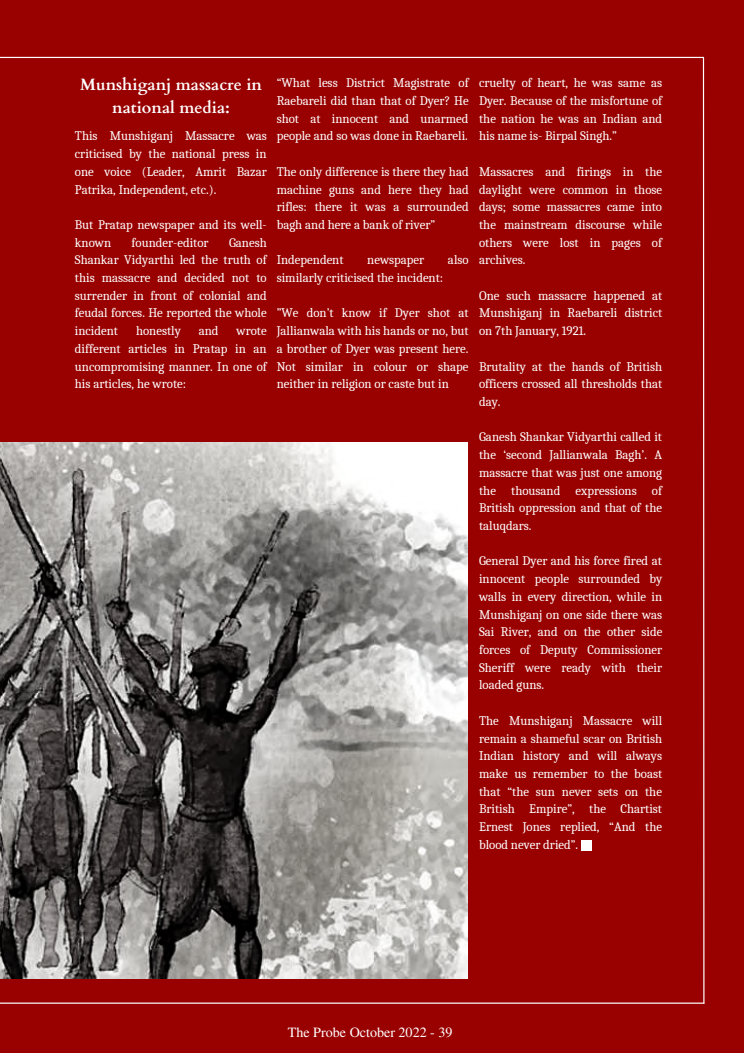
<style>
.page{position:relative;width:744px;height:1053px;background:#fff}
.page>*{position:absolute;margin:0;border:0;box-sizing:border-box;transform-origin:0 0}
.t1{font:700 16.4px/22.8px "Cardo";color:#fff;text-align:center}
.t2{font:14.08px "Te X Gyre Termes";color:#fff}
.t3{font:12.8px/17.7px "Caladea";color:#fff;text-align:justify}
</style>
<div class="page">
<div style="left:0;top:0;width:744px;height:1052px;background:#900"></div>
<hr style="left:0;top:57px;width:703px;height:1px;background:#fff">
<svg style="left:702px;top:56px;width:3px;height:948px"></svg>
<hr style="left:0;top:1002px;width:704px;height:1px;background:#fff">
<img style="left:0;top:442px;width:467px;height:536px">
<div style="left:581px;top:839px;width:11px;height:11px;background:#fefefe"></div>
<p class="t1" style="left:80px;top:74px;width:183px">Munshiganj massacre in national media:</p>
<p class="t3" style="left:75px;top:127px;width:194px">This Munshiganj Massacre was criticised by the national press in one voice (Leader, Amrit Bazar Patrika, Independent, etc.).</p>
<p class="t3" style="left:75px;top:216px;width:193px">But Pratap newspaper and its well&shy;known</p>
<p class="t3" style="left:132px;top:234px;width:79px">founder-editor</p>
<p class="t3" style="left:75px;top:234px;width:193px;text-indent:154px">Ganesh Shankar Vidyarthi led the truth of this massacre and decided not to surrender in front of colonial and feudal forces. He reported the whole incident</p>
<p class="t3" style="left:136px;top:322px;width:46px">honestly</p>
<p class="t3" style="left:199px;top:322px;width:21px">and</p>
<p class="t3" style="left:75px;top:322px;width:193px;text-indent:162px">wrote different articles in Pratap in an uncompromising manner. In one of his articles, he wrote:</p>
<p class="t3" style="left:277px;top:74px;width:193px">“What less District Magistrate of Raebareli did than that of Dyer? He shot at innocent and unarmed people and so was done in Raebareli.</p>
<p class="t3" style="left:277px;top:163px;width:194px">The only difference is there they had machine guns and here they had rifles: there it was a surrounded bagh and here a bank of river”</p>
<p class="t3" style="left:277px;top:251px;width:68px">Independent</p>
<p class="t3" style="left:367px;top:251px;width:59px">newspaper</p>
<p class="t3" style="left:448px;top:251px;width:22px">also</p>
<p class="t3" style="left:277px;top:269px;width:168px">similarly criticised the incident:</p>
<p class="t3" style="left:277px;top:304px;width:193px">”We don’t know if Dyer shot at Jallianwala with his hands or no, but a brother of Dyer was present here.<br>Not similar in colour or shape neither in religion or caste but in</p>
<p class="t3" style="left:479px;top:74px;width:185px">cruelty of heart, he was same as Dyer. Because of the misfortune of the nation he was an Indian and his name is- Birpal Singh.”</p>
<p class="t3" style="left:479px;top:163px;width:185px">Massacres and firings in the daylight were common in those days; some massacres came into the mainstream discourse while others were lost in pages of archives.</p>
<p class="t3" style="left:479px;top:287px;width:185px">One such massacre happened at Munshiganj in Raebareli district on 7th January, 1921.</p>
<p class="t3" style="left:479px;top:357px;width:185px">Brutality at the hands of British officers crossed all thresholds that day.</p>
<p class="t3" style="left:479px;top:428px;width:185px">Ganesh Shankar Vidyarthi called it the ‘second Jallianwala Bagh’. A massacre that was just one among the thousand expressions of British oppression and that of the taluqdars.</p>
<p class="t3" style="left:479px;top:552px;width:185px">General Dyer and his force fired at innocent people surrounded by walls in every direction, while in Munshiganj on one side there was Sai River, and on the other side forces of Deputy Commissioner Sheriff were ready with their loaded guns.</p>
<p class="t3" style="left:479px;top:711px;width:185px">The Munshiganj Massacre will remain a shameful scar on British Indian history and will always make us remember to the boast that “the sun never sets on the British Empire”, the Chartist Ernest Jones replied, “And the blood never dried”.</p>
<p class="t2" style="left:288px;top:1021px;width:166px">The Probe October 2022 - 39</p>
</div>
